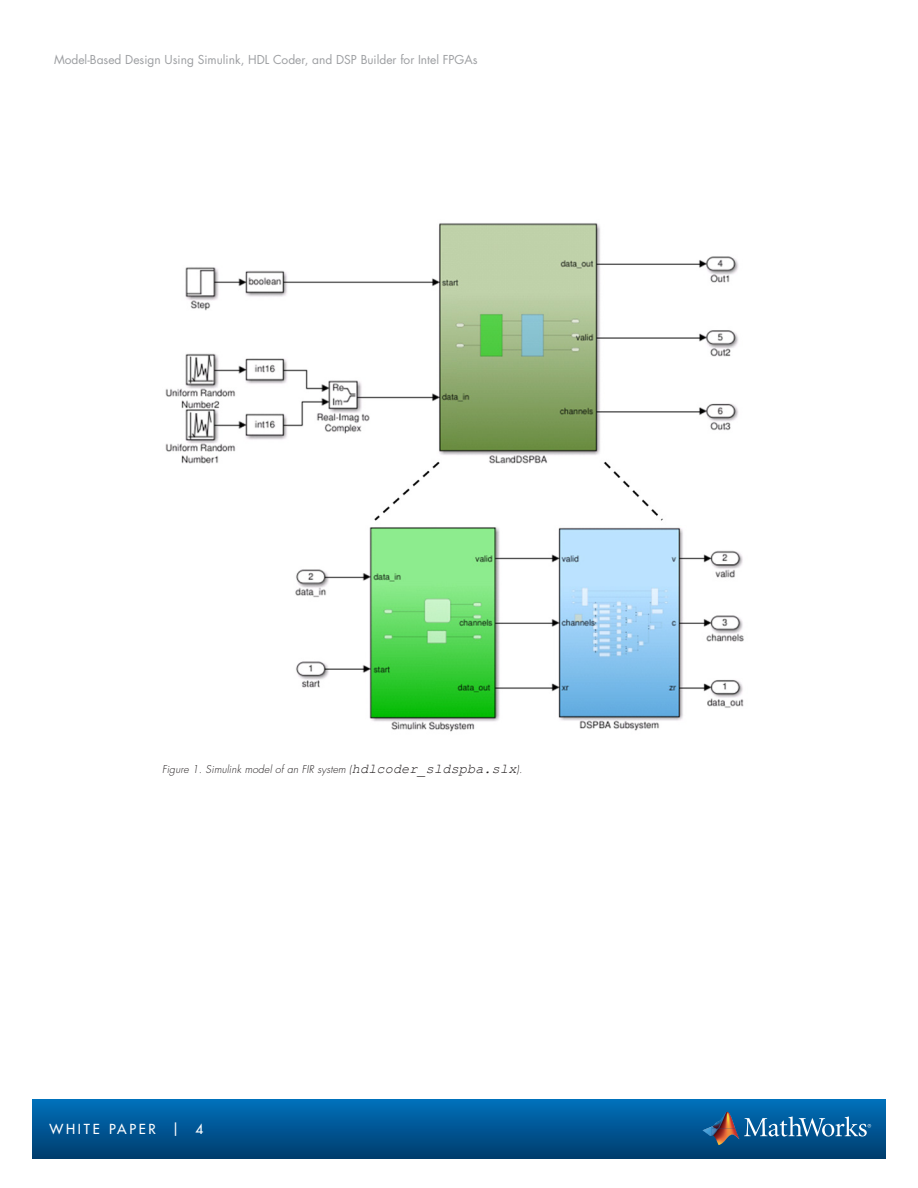
<style>
.page{position:relative;width:918px;height:1188px;background:#fff}
.page>*{position:absolute;margin:0;border:0;box-sizing:border-box;transform-origin:0 0}
.t1{font:500 13.5px "Futura Std";letter-spacing:.2em;color:#fff}
.t2{font:12px "Futura Std";color:#9d9fa2}
.t3{font:italic 300 10.5px "Futura Std";letter-spacing:.01em;color:#231f20}
.s1{font-family:"Courier New";font-weight:400;font-size:13.5px}
</style>
<div class="page">
<div style="left:32px;top:1099px;width:854px;height:59px;background:linear-gradient(to bottom,#0071bc,#003d6d)"></div>
<img style="left:712px;top:1112px;width:23px;height:16px">
<svg style="left:703px;top:1127px;width:9px;height:9px"></svg>
<img style="left:712px;top:1128px;width:27px;height:17px">
<svg style="left:744px;top:1116px;width:127px;height:21px;background:#3f81b1"></svg>
<img style="left:165px;top:223px;width:579px;height:509px">
<p class="t2" style="left:54px;top:52px;width:425px">Model-Based Design Using Simulink, HDL Coder, and DSP Builder for Intel FPGAs</p>
<p class="t3" style="left:162px;top:763px;width:362px">Figure 1. Simulink model of an FIR system (<span class="s1">hdlcoder_sldspba.slx</span>).</p>
<p class="t1" style="left:50px;top:1121px;width:155px">WHITE PAPER | 4</p>
</div>
